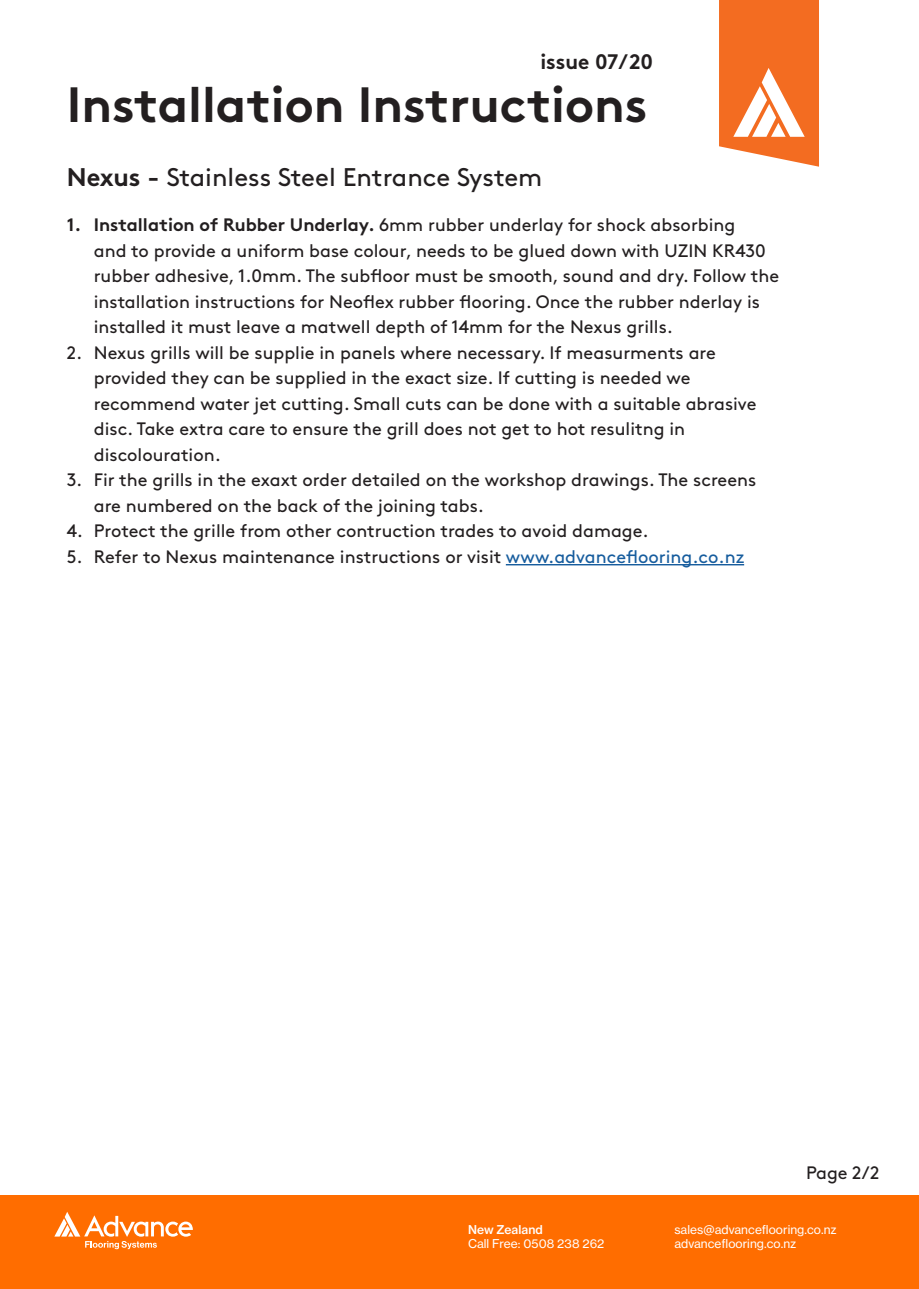
<style>
.page{position:relative;width:919px;height:1289px;background:#fff}
.page>*{position:absolute;margin:0;border:0;box-sizing:border-box;transform-origin:0 0}
.t1{font:700 49.5px "Brown";color:#231f20}
.t2{font:25.5px "Brown";color:#231f20}
.t3{font:700 21px "Brown";letter-spacing:-.005em;color:#231f20}
.t4{font:18px/25.5px "Brown";color:#231f20}
.t5{font:12px/13.5px "N Haas Grotesk TX Pro 55 Rg";letter-spacing:.005em;color:#fff}
.s1{font-weight:700}
.s2{color:#175d9e}
.s3{font-family:"N Haas Grotesk TX Pro 65 Md"}
</style>
<div class="page">
<svg style="left:719px;top:0;width:100px;height:167px"></svg>
<div style="left:0;top:1195px;width:918px;height:93px;background:#ff6d00"></div>
<svg style="left:54px;top:1212px;width:139px;height:37px"></svg>
<hr style="left:506px;top:564px;width:238px;height:1px;background:#175d9e">
<p class="t3" style="left:540px;top:44px;width:114px">issue 07/20</p>
<p class="t1" style="left:67px;top:65px;width:582px">Installation Instructions</p>
<p class="t2" style="left:67px;top:157px;width:477px"><span class="s1">Nexus -</span> Stainless Steel Entrance System</p>
<p class="t4" style="left:94px;top:211px;width:686px;text-indent:-27px"><span class="s1">1. Installation of Rubber Underlay.</span> 6mm rubber underlay for shock absorbing<br>and to provide a uniform base colour, needs to be glued down with UZIN KR430 rubber adhesive, 1.0mm. The subfloor must be smooth, sound and dry. Follow the installation instructions for Neoflex rubber flooring. Once the rubber nderlay is installed it must leave a matwell depth of 14mm for the Nexus grills.</p>
<p class="t4" style="left:94px;top:338px;width:664px;text-indent:-27px">2. Nexus grills will be supplie in panels where necessary. If measurments are provided they can be supplied in the exact size. If cutting is needed we recommend water jet cutting. Small cuts can be done with a suitable abrasive disc. Take extra care to ensure the grill does not get to hot resulitng in discolouration.</p>
<p class="t4" style="left:94px;top:466px;width:664px;text-indent:-27px">3. Fir the grills in the exaxt order detailed on the workshop drawings. The screens are numbered on the back of the joining tabs.</p>
<p class="t4" style="left:67px;top:517px;width:583px">4. Protect the grille from other contruction trades to avoid damage.</p>
<p class="t4" style="left:67px;top:542px;width:678px">5. Refer to Nexus maintenance instructions or visit <span class="s2">www.advanceflooring.co.nz</span></p>
<p class="t4" style="left:806px;top:1158px;width:75px">Page 2/2</p>
<p class="t5" style="left:468px;top:1222px;width:138px"><span class="s3">New Zealand<br></span>Call Free: 0508 238 262</p>
<p class="t5" style="left:674px;top:1222px;width:164px">sales@advanceflooring.co.nz</p>
<p class="t5" style="left:674px;top:1236px;width:123px">advanceflooring.co.nz</p>
</div>
